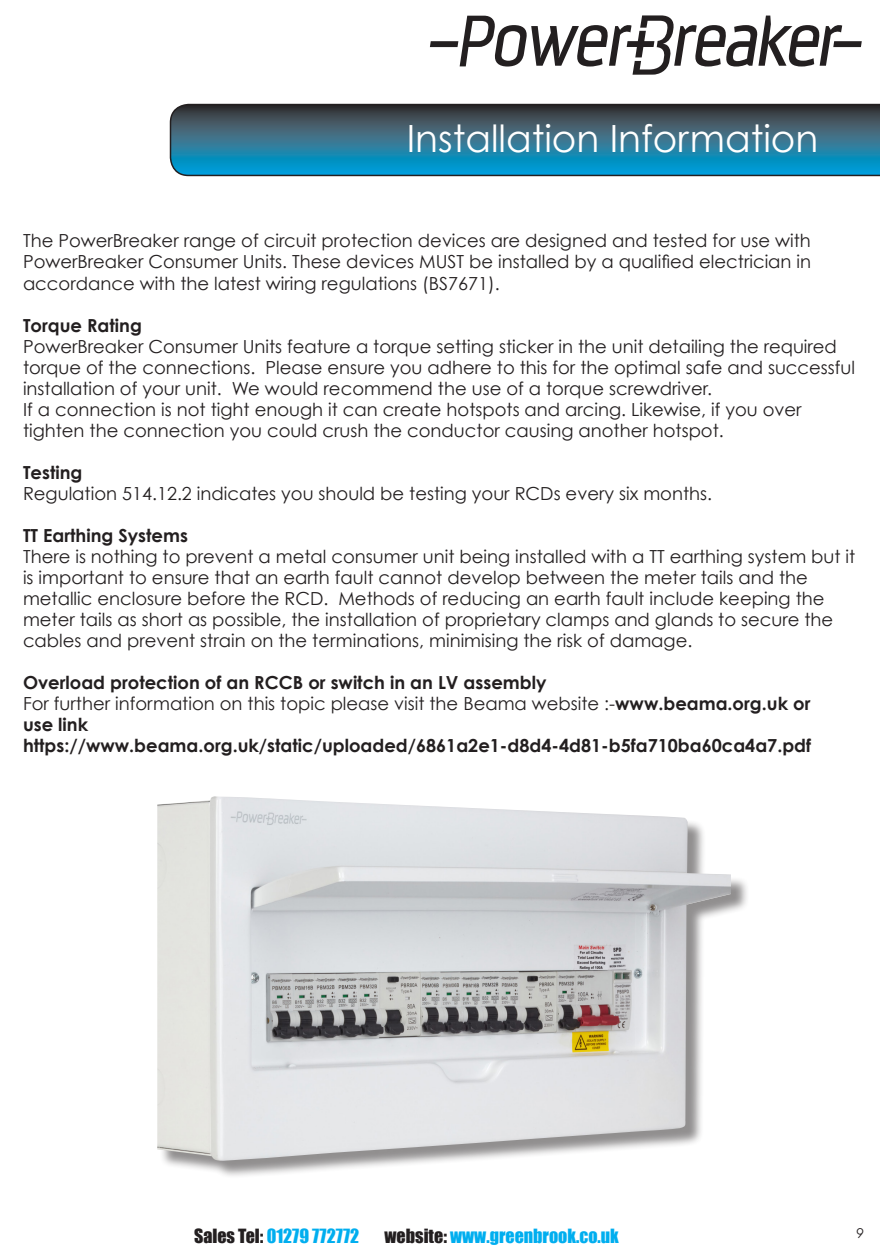
<style>
.page{position:relative;width:880px;height:1250px;background:#fff}
.page>*{position:absolute;margin:0;border:0;box-sizing:border-box;transform-origin:0 0}
.t1{font:37.5px "Century Gothic";color:#fff}
.t2{font:18px/21px "Century Gothic";color:#231f20}
.t3{font:700 18px "Century Gothic";color:#231f20}
.t4{font:18px "Impact";color:#00aeef}
.t5{font:italic 13.5px "Century Gothic";color:#231f20}
.s1{font-weight:700}
.s2{color:#231f20}
</style>
<div class="page">
<svg style="left:430px;top:15px;width:431px;height:60px"></svg>
<svg style="left:170px;top:104px;width:709px;height:72px;background:#296d88"></svg>
<div style="left:159px;top:799px;width:590px;height:379px;background:#231f20;opacity:.5"></div>
<img style="left:157px;top:796px;width:573px;height:365px">
<p class="t1" style="left:406px;top:115px;width:413px">Installation Information</p>
<p class="t2" style="left:23px;top:229px;width:789px">The PowerBreaker range of circuit protection devices are designed and tested for use with</p>
<p class="t2" style="left:23px;top:251px;width:789px">PowerBreaker Consumer Units. These devices MUST be installed by a qualified electrician in</p>
<p class="t2" style="left:23px;top:272px;width:478px">accordance with the latest wiring regulations (BS7671).</p>
<p class="t3" style="left:23px;top:314px;width:120px">Torque Rating</p>
<p class="t2" style="left:23px;top:335px;width:833px">PowerBreaker Consumer Units feature a torque setting sticker in the unit detailing the required torque of the connections. Please ensure you adhere to this for the optimal safe and successful installation of your unit. We would recommend the use of a torque screwdriver.</p>
<p class="t2" style="left:23px;top:398px;width:780px">If a connection is not tight enough it can create hotspots and arcing. Likewise, if you over tighten the connection you could crush the conductor causing another hotspot.</p>
<p class="t3" style="left:23px;top:461px;width:61px">Testing</p>
<p class="t2" style="left:23px;top:482px;width:690px">Regulation 514.12.2 indicates you should be testing your RCDs every six months.</p>
<p class="t3" style="left:23px;top:524px;width:166px">TT Earthing Systems</p>
<p class="t2" style="left:23px;top:545px;width:833px">There is nothing to prevent a metal consumer unit being installed with a TT earthing system but it is important to ensure that an earth fault cannot develop between the meter tails and the</p>
<p class="t2" style="left:23px;top:587px;width:802px">metallic enclosure before the RCD. Methods of reducing an earth fault include keeping the</p>
<p class="t2" style="left:23px;top:608px;width:811px">meter tails as short as possible, the installation of proprietary clamps and glands to secure the cables and prevent strain on the terminations, minimising the risk of damage.</p>
<p class="t3" style="left:23px;top:671px;width:525px">Overload protection of an RCCB or switch in an LV assembly</p>
<p class="t2" style="left:23px;top:692px;width:788px">For further information on this topic please visit the Beama website :-<span class="s1">www.beama.org.uk or</span></p>
<p class="t3" style="left:23px;top:713px;width:67px">use link</p>
<p class="t3" style="left:23px;top:734px;width:789px">https://www.beama.org.uk/static/uploaded/6861a2e1-d8d4-4d81-b5fa710ba60ca4a7.pdf</p>
<p class="t4" style="left:194px;top:1222px;width:167px"><span class="s2">Sales Tel:</span> 01279 772772</p>
<p class="t4" style="left:384px;top:1222px;width:236px"><span class="s2">website:</span> www.greenbrook.co.uk</p>
<p class="t5" style="left:856px;top:1224px;width:9px">9</p>
</div>
